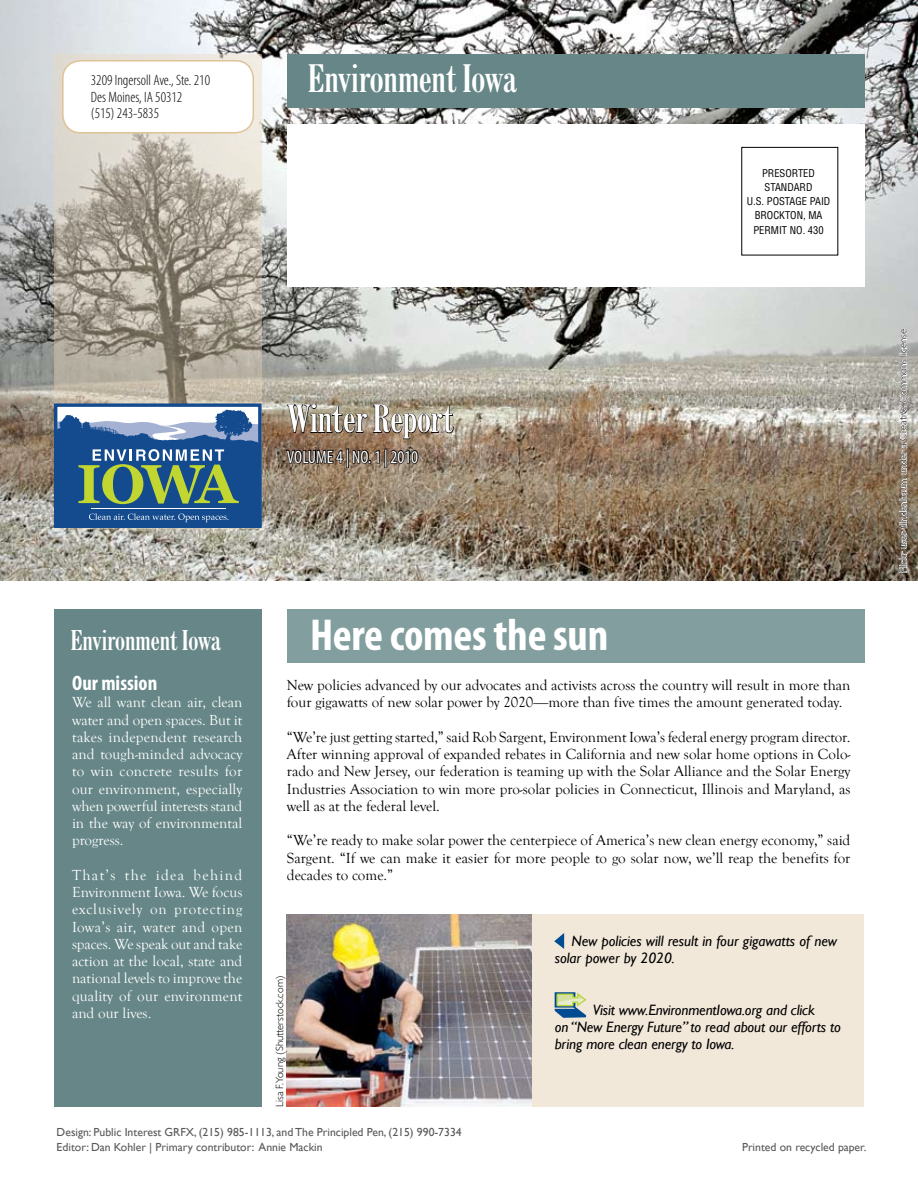
<style>
.page{position:relative;width:918px;height:1188px;background:#fff}
.page>*{position:absolute;margin:0;border:0;box-sizing:border-box;transform-origin:0 0}
.t1{font:700 condensed 45px "Myriad Pro";letter-spacing:-.005em;color:#fff}
.t2{font:700 condensed 37.5px "Century FB";color:#fff}
.t3{font:700 condensed 27px "Century FB";color:#fff}
.t4{font:700 condensed 21px "Myriad Pro";color:#fff}
.t5{font:condensed 18px "Myriad Pro";color:#fff}
.t6{font:15px/17.2px "Goudy Old Style T";color:#000;text-align:justify}
.t7{font:15px/17.2px "Goudy Old Style T";color:#fff;text-align:justify}
.t8{font:italic 15px/17.2px "Gill Sans";letter-spacing:-.01em;color:#000}
.t9{font:300 condensed 15px/16.5px "Myriad Pro";color:#000}
.t10{font:11.7px/15px "Gill Sans";color:#58595b}
.t11{font:300 10.5px "Gill Sans";color:#000}
.t12{font:condensed 10.5px/14.2px "Helvetica";color:#000;text-align:center}
.s1{font-family:"Goudy"}
</style>
<div class="page">
<img style="left:0;top:0;width:918px;height:580px">
<div style="left:287px;top:610px;width:577px;height:53px;background:#829e9e"></div>
<div style="left:531px;top:914px;width:333px;height:193px;background:#f2e8da"></div>
<svg style="left:555px;top:992px;width:32px;height:26px"></svg>
<div style="left:54px;top:609px;width:208px;height:498px;background:#668687"></div>
<img style="left:287px;top:914px;width:245px;height:193px">
<svg style="left:898px;top:329px;width:10px;height:244px"></svg>
<svg style="left:554px;top:933px;width:11px;height:16px"></svg>
<div style="left:287px;top:124px;width:577px;height:163px;background:#fff"></div>
<div style="left:287px;top:54px;width:577px;height:54px;background:#668687"></div>
<svg style="left:54px;top:54px;width:208px;height:349px;background:#b5aea1"></svg>
<svg style="left:285px;top:404px;width:169px;height:84px;background:#857461"></svg>
<div style="left:63px;top:61px;width:190px;height:72px;background:#fff;border-radius:18px"></div>
<div style="left:62px;top:60px;width:192px;height:74px;border:2px solid #e0c297;border-radius:18px"></div>
<div style="left:55px;top:405px;width:206px;height:119px;background:#fff"></div>
<div style="left:54px;top:403px;width:208px;height:125px;border:3px solid #134b8e"></div>
<svg style="left:55px;top:410px;width:207px;height:117px;background:#507997"></svg>
<p class="t9" style="left:91px;top:72px;width:121px">3209 Ingersoll Ave., Ste. 210<br>Des Moines, IA 50312<br>(515) 243-5835</p>
<h2 class="t2" style="left:308px;top:58px;width:210px">Environment Iowa</h2>
<p class="t12" style="left:747px;top:166px;width:85px">PRESORTED<br>STANDARD<br>U.S. POSTAGE PAID<br>BROCKTON, MA<br>PERMIT NO. 430</p>
<h2 class="t2" style="left:287px;top:399px;width:168px">Winter Report</h2>
<p class="t5" style="left:287px;top:446px;width:133px">VOLUME 4 | NO. 1 | 2010</p>
<h3 class="t3" style="left:71px;top:626px;width:152px">Environment Iowa</h3>
<h3 class="t4" style="left:72px;top:670px;width:87px">Our mission</h3>
<p class="t7" style="left:72px;top:694px;width:172px">We all want clean air, clean water and open spaces. But it takes independent research and tough-minded advocacy to win concrete results for our environment, especially when powerful interests stand in the way of environmental progress.</p>
<p class="t7" style="left:72px;top:867px;width:172px">That’s the idea behind Environment Iowa. We focus exclusively on protecting Iowa’s air, water and open spaces. We speak out and take action at the local, state and national levels to improve the quality of our environment and our lives.</p>
<h1 class="t1" style="left:310px;top:607px;width:300px">Here comes the sun</h1>
<p class="t6" style="left:287px;top:677px;width:565px">New policies advanced by our advocates and activists across the country will result in more than four gigawatts of new solar power by 2020<span class="s1">—</span>more than five times the amount generated today.</p>
<p class="t6" style="left:287px;top:729px;width:565px">“We’re just getting started,” said Rob Sargent, Environment Iowa’s federal energy program director.<br>After winning approval of expanded rebates in California and new solar home options in Colo&shy;rado and New Jersey, our federation is teaming up with the Solar Alliance and the Solar Energy Industries Association to win more pro-solar policies in Connecticut, Illinois and Maryland, as well as at the federal level.</p>
<p class="t6" style="left:287px;top:832px;width:565px">“We’re ready to make solar power the centerpiece of America’s new clean energy economy,” said Sargent. “If we can make it easier for more people to go solar now, we’ll reap the benefits for decades to come.”</p>
<p class="t11" style="left:274px;top:1107px;width:133px;rotate:-90deg">Lisa F.Young (Shutterstock.com)</p>
<p class="t8" style="left:555px;top:932px;width:284px;text-indent:17px">New policies will result in four gigawatts of new solar power by 2020.</p>
<p class="t8" style="left:555px;top:1001px;width:288px;text-indent:38px">Visit www.EnvironmentIowa.org and click<br>on “New Energy Future” to read about our efforts to bring more clean energy to Iowa.</p>
<p class="t10" style="left:57px;top:1125px;width:407px">Design: Public Interest GRFX, (215) 985-1113, and The Principled Pen, (215) 990-7334<br>Editor: Dan Kohler | Primary contributor: Annie Mackin</p>
<p class="t10" style="left:742px;top:1140px;width:126px">Printed on recycled paper.</p>
<p class="t11" style="left:897px;top:573px;width:245px;rotate:-90deg">Flickr user tlindenbaum under a Creative Commons license</p>
</div>
